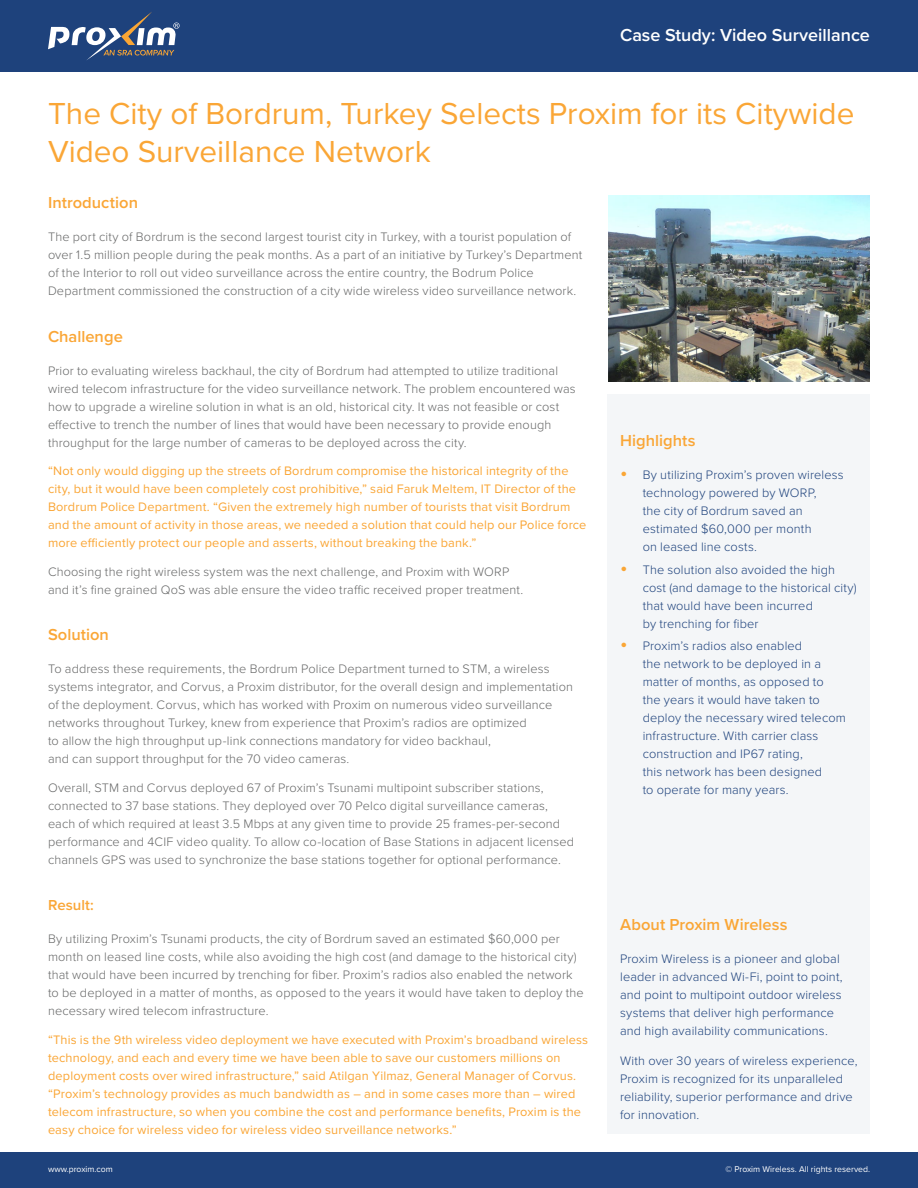
<style>
.page{position:relative;width:918px;height:1188px;background:#fff}
.page>*{position:absolute;margin:0;border:0;box-sizing:border-box;transform-origin:0 0}
.t1{font:31.5px/37.5px "Proxima Nova";color:#faa636}
.t2{font:600 18px "Proxima Nova";color:#fff}
.t3{font:600 16.5px "Proxima Nova";color:#faa636}
.t4{font:600 15px "Proxima Nova";letter-spacing:.005em;color:#faa636}
.t5{font:300 12.75px/18px "Proxima Nova";letter-spacing:.01em;color:#666767}
.t6{font:12.75px/18px "Proxima Nova";letter-spacing:.01em;color:#faa636}
.t7{font:300 12.75px/18px "Proxima Nova";letter-spacing:.01em;color:#1e427c}
.t8{font:8.7px "Proxima Nova";color:#fff}
.s1{font-weight:400;font-size:21px;color:#faa636}
</style>
<div class="page">
<div style="left:0;top:1152px;width:918px;height:36px;background:#1e427c"></div>
<div style="left:608px;top:394px;width:262px;height:739px;background:#f4f6f8"></div>
<div style="left:0;top:0;width:918px;height:72px;background:#1e427c"></div>
<svg style="left:48px;top:12px;width:132px;height:48px"></svg>
<img style="left:608px;top:195px;width:262px;height:186px">
<h2 class="t2" style="left:620px;top:22px;width:251px">Case Study: Video Surveillance</h2>
<h1 class="t1" style="left:48px;top:93px;width:808px">The City of Bordrum, Turkey Selects Proxim for its Citywide<br>Video Surveillance Network</h1>
<p class="t3" style="left:48px;top:191px;width:92px">Introduction</p>
<p class="t5" style="left:48px;top:227px;width:536px">The port city of Bordrum is the second largest tourist city in Turkey, with a tourist population of over 1.5 million people during the peak months. As a part of an initiative by Turkey’s Department of the Interior to roll out video surveillance across the entire country, the Bodrum Police Department commissioned the construction of a city wide wireless video surveillance network.</p>
<p class="t3" style="left:48px;top:324px;width:76px">Challenge</p>
<p class="t5" style="left:48px;top:361px;width:529px">Prior to evaluating wireless backhaul, the city of Bordrum had attempted to utilize traditional wired telecom infrastructure for the video surveillance network. The problem encountered was how to upgrade a wireline solution in what is an old, historical city. It was not feasible or cost effective to trench the number of lines that would have been necessary to provide enough throughput for the large number of cameras to be deployed across the city.</p>
<p class="t6" style="left:48px;top:462px;width:540px">“Not only would digging up the streets of Bordrum compromise the historical integrity of the city, but it would have been completely cost prohibitive,” said Faruk Meltem, IT Director of the Bordrum Police Department. “Given the extremely high number of tourists that visit Bordrum and the amount of activity in those areas, we needed a solution that could help our Police force more efficiently protect our people and asserts, without breaking the bank.”</p>
<p class="t5" style="left:48px;top:562px;width:477px">Choosing the right wireless system was the next challenge, and Proxim with WORP and it’s fine grained QoS was able ensure the video traffic received proper treatment.</p>
<p class="t3" style="left:48px;top:623px;width:62px">Solution</p>
<p class="t5" style="left:48px;top:659px;width:527px">To address these requirements, the Bordrum Police Department turned to STM, a wireless systems integrator, and Corvus, a Proxim distributor, for the overall design and implementation of the deployment. Corvus, which has worked with Proxim on numerous video surveillance networks throughout Turkey, knew from experience that Proxim’s radios are optimized<br>to allow the high throughput up-link connections mandatory for video backhaul,<br>and can support throughput for the 70 video cameras.</p>
<p class="t5" style="left:48px;top:778px;width:528px">Overall, STM and Corvus deployed 67 of Proxim’s Tsunami multipoint subscriber stations, connected to 37 base stations. They deployed over 70 Pelco digital surveillance cameras, each of which required at least 3.5 Mbps at any given time to provide 25 frames-per-second performance and 4CIF video quality. To allow co-location of Base Stations in adjacent licensed channels GPS was used to synchronize the base stations together for optional performance.</p>
<p class="t4" style="left:48px;top:894px;width:47px">Result:</p>
<p class="t5" style="left:48px;top:929px;width:537px">By utilizing Proxim’s Tsunami products, the city of Bordrum saved an estimated $60,000 per month on leased line costs, while also avoiding the high cost (and damage to the historical city) that would have been incurred by trenching for fiber. Proxim’s radios also enabled the network to be deployed in a matter of months, as opposed to the years it would have taken to deploy the necessary wired telecom infrastructure.</p>
<p class="t6" style="left:48px;top:1030px;width:542px">“This is the 9th wireless video deployment we have executed with Proxim’s broadband wireless technology, and each and every time we have been able to save our customers millions on deployment costs over wired infrastructure,” said Atilgan Yilmaz, General Manager of Corvus. “Proxim’s technology provides as much bandwidth as – and in some cases more than – wired telecom infrastructure, so when you combine the cost and performance benefits, Proxim is the easy choice for wireless video for wireless video surveillance networks.”</p>
<p class="t3" style="left:620px;top:429px;width:77px">Highlights</p>
<p class="t7" style="left:643px;top:466px;width:202px;text-indent:-22px"><span class="s1">•</span> By utilizing Proxim’s proven wireless technology powered by WORP,<br>the city of Bordrum saved an estimated $60,000 per month<br>on leased line costs.</p>
<p class="t7" style="left:643px;top:560px;width:216px;text-indent:-22px"><span class="s1">•</span> The solution also avoided the high cost (and damage to the historical city) that would have been incurred<br>by trenching for fiber</p>
<p class="t7" style="left:643px;top:637px;width:205px;text-indent:-22px"><span class="s1">•</span> Proxim’s radios also enabled<br>the network to be deployed in a matter of months, as opposed to<br>the years it would have taken to deploy the necessary wired telecom infrastructure. With carrier class construction and IP67 rating,<br>this network has been designed<br>to operate for many years.</p>
<p class="t3" style="left:620px;top:912px;width:169px">About Proxim Wireless</p>
<p class="t7" style="left:620px;top:949px;width:224px">Proxim Wireless is a pioneer and global leader in advanced Wi-Fi, point to point, and point to multipoint outdoor wireless systems that deliver high performance and high availability communications.</p>
<p class="t7" style="left:620px;top:1051px;width:239px">With over 30 years of wireless experience, Proxim is recognized for its unparalleled reliability, superior performance and drive for innovation.</p>
<p class="t8" style="left:48px;top:1163px;width:66px">www.proxim.com</p>
<p class="t8" style="left:725px;top:1163px;width:146px">© Proxim Wireless. All rights reserved.</p>
</div>
